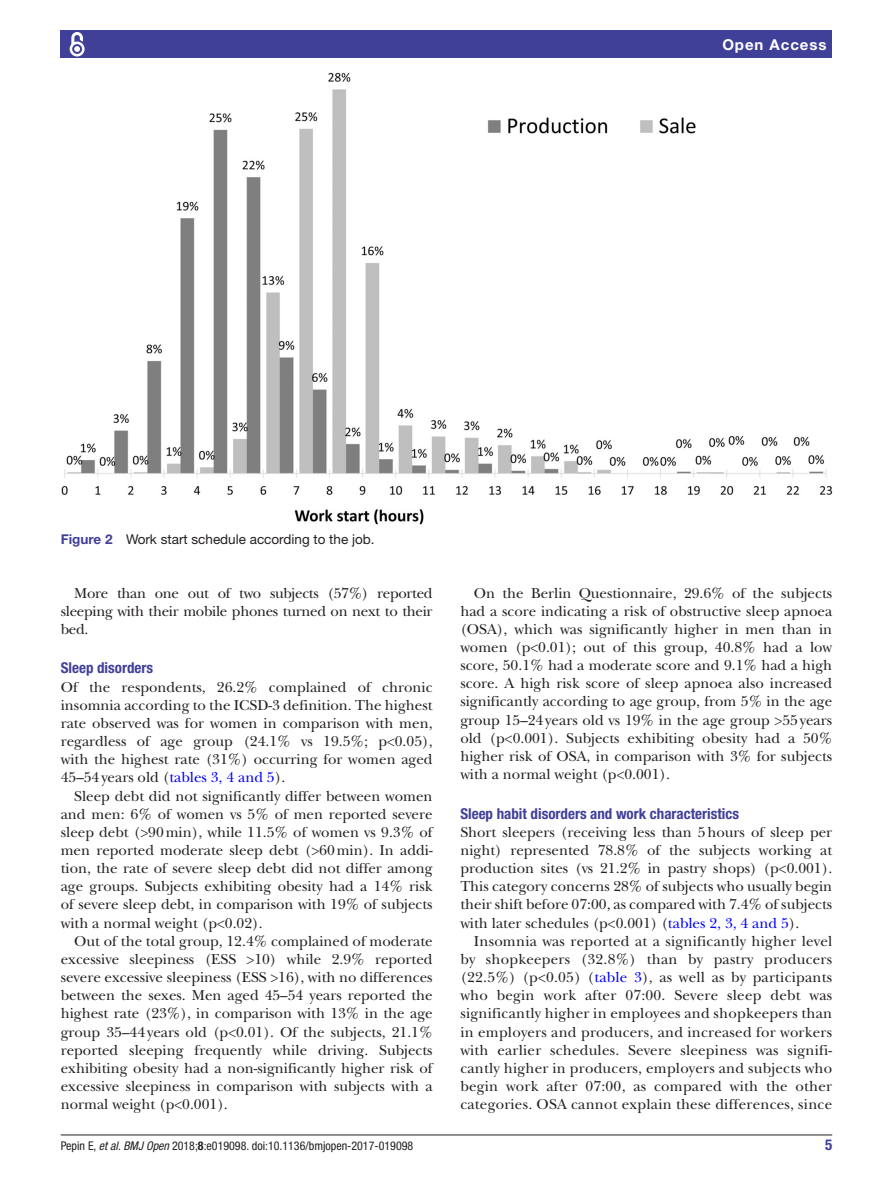
<style>
.page{position:relative;width:893px;height:1191px;background:#fff}
.page>*{position:absolute;margin:0;border:0;box-sizing:border-box;transform-origin:0 0}
.t1{font:15px/18.1px "New Baskerville";color:#231f20;text-align:justify}
.t2{font:700 condensed 15px "Helvetica Neue LT Std";color:#414099}
.t3{font:700 15px "Helvetica Neue LT Std";letter-spacing:.065em;color:#fff}
.t4{font:13.5px "Helvetica Neue LT Std";color:#231f20}
.t5{font:condensed 12px "Helvetica Neue LT Std";color:#231f20}
.s1{font-weight:700;color:#414099}
.s2{color:#00f}
.s3{font-style:italic}
.s4{font-weight:700}
</style>
<div class="page">
<hr style="left:61px;top:1134px;width:771px;height:1px;background:#231f20">
<div style="left:61px;top:31px;width:771px;height:27px;background:#414099"></div>
<svg style="left:69px;top:32px;width:16px;height:25px"></svg>
<img style="left:61px;top:73px;width:771px;height:452px">
<p class="t3" style="left:722px;top:35px;width:106px">Open Access</p>
<p class="t4" style="left:61px;top:531px;width:315px"><span class="s1">Figure 2</span> Work start schedule according to the job.</p>
<p class="t1" style="left:61px;top:583px;width:373px;text-indent:14px">More than one out of two subjects (57%) reported sleeping with their mobile phones turned on next to their bed.</p>
<p class="t2" style="left:61px;top:659px;width:94px">Sleep disorders</p>
<p class="t1" style="left:61px;top:678px;width:373px">Of the respondents, 26.2% complained of chronic insomnia according to the ICSD-3 definition. The highest rate observed was for women in comparison with men, regardless of age group (24.1% vs 19.5%; p&lt;0.05), with the highest rate (31%) occurring for women aged 45–54years old (<span class="s2">tables 3, 4 and 5</span>).</p>
<p class="t1" style="left:61px;top:786px;width:373px;text-indent:14px">Sleep debt did not significantly differ between women and men: 6% of women vs 5% of men reported severe sleep debt (&gt;90min), while 11.5% of women vs 9.3% of men reported moderate sleep debt (&gt;60min). In addi&shy;tion, the rate of severe sleep debt did not differ among age groups. Subjects exhibiting obesity had a 14% risk of severe sleep debt, in comparison with 19% of subjects with a normal weight (p&lt;0.02).</p>
<p class="t1" style="left:61px;top:932px;width:373px;text-indent:14px">Out of the total group, 12.4% complained of moderate excessive sleepiness (ESS &gt;10) while 2.9% reported severe excessive sleepiness (ESS &gt;16), with no differences between the sexes. Men aged 45–54 years reported the highest rate (23%), in comparison with 13% in the age group 35–44years old (p&lt;0.01). Of the subjects, 21.1% reported sleeping frequently while driving. Subjects exhibiting obesity had a non-significantly higher risk of excessive sleepiness in comparison with subjects with a normal weight (p&lt;0.001).</p>
<p class="t1" style="left:460px;top:583px;width:373px;text-indent:14px">On the Berlin Questionnaire, 29.6% of the subjects had a score indicating a risk of obstructive sleep apnoea (OSA), which was significantly higher in men than in women (p&lt;0.01); out of this group, 40.8% had a low score, 50.1% had a moderate score and 9.1% had a high score. A high risk score of sleep apnoea also increased significantly according to age group, from 5% in the age group 15–24years old vs 19% in the age group &gt;55years old (p&lt;0.001). Subjects exhibiting obesity had a 50% higher risk of OSA, in comparison with 3% for subjects with a normal weight (p&lt;0.001).</p>
<p class="t2" style="left:460px;top:804px;width:280px">Sleep habit disorders and work characteristics</p>
<p class="t1" style="left:460px;top:823px;width:373px">Short sleepers (receiving less than 5hours of sleep per night) represented 78.8% of the subjects working at production sites (vs 21.2% in pastry shops) (p&lt;0.001).<br>This category concerns 28% of subjects who usually begin their shift before 07:00, as compared with 7.4% of subjects with later schedules (p&lt;0.001) (<span class="s2">tables 2, 3, 4 and 5</span>).</p>
<p class="t1" style="left:460px;top:932px;width:373px;text-indent:14px">Insomnia was reported at a significantly higher level by shopkeepers (32.8%) than by pastry producers (22.5%) (p&lt;0.05) (<span class="s2">table 3</span>), as well as by participants who begin work after 07:00. Severe sleep debt was significantly higher in employees and shopkeepers than in employers and producers, and increased for workers with earlier schedules. Severe sleepiness was signifi&shy;cantly higher in producers, employers and subjects who begin work after 07:00, as compared with the other categories. OSA cannot explain these differences, since</p>
<p class="t5" style="left:61px;top:1138px;width:354px">Pepin E, <span class="s3">et al</span>. <span class="s3">BMJ Open</span> 2018;<span class="s4">8</span>:e019098. doi:10.1136/bmjopen-2017-019098</p>
<p class="t2" style="left:825px;top:1135px;width:9px">5</p>
</div>
